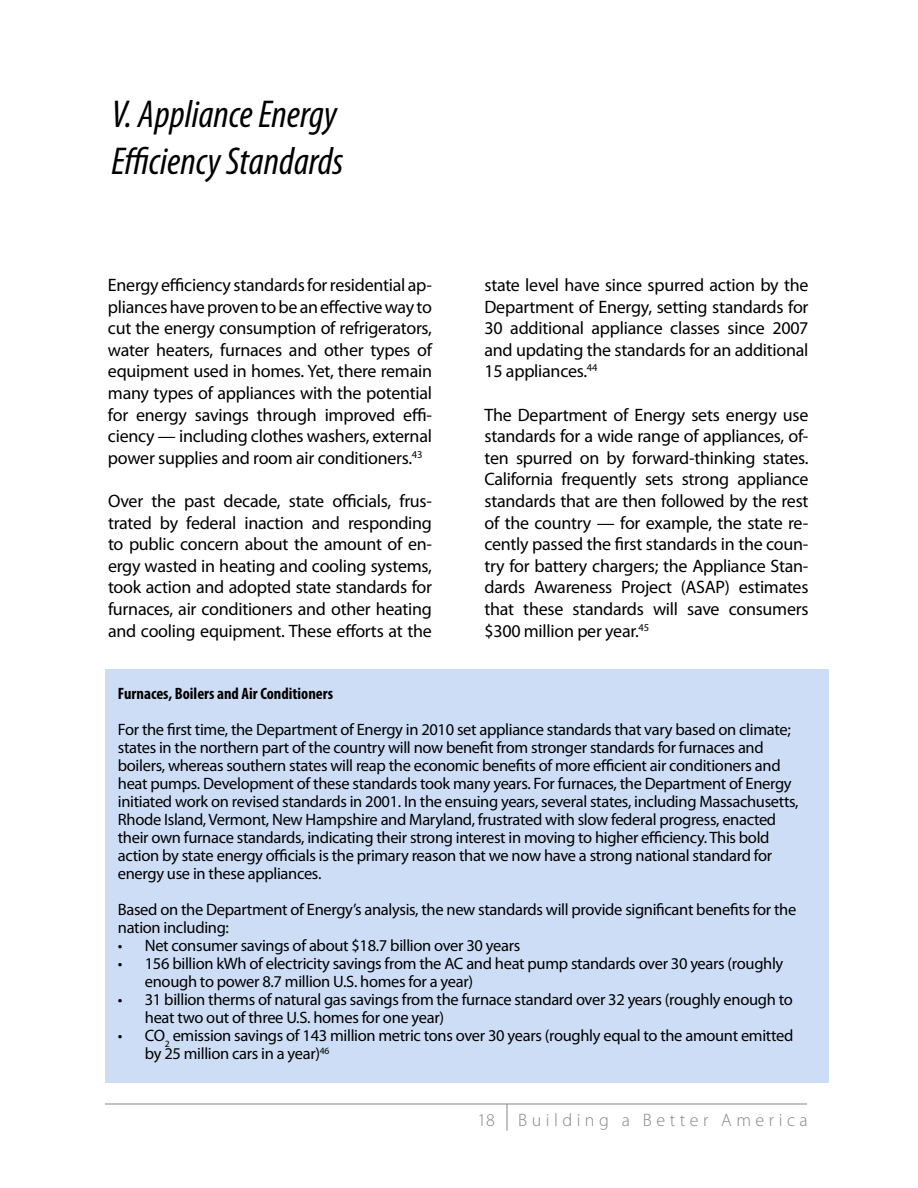
<style>
.page{position:relative;width:918px;height:1188px;background:#fff}
.page>*{position:absolute;margin:0;border:0;box-sizing:border-box;transform-origin:0 0}
.t1{font:italic condensed 39px/46.8px "Myriad Pro";color:#000}
.t2{font:18px/21.6px "Myriad Pro";letter-spacing:-.015em;color:#000;text-align:justify}
.t3{font:300 18px "Myriad Pro";letter-spacing:.25em;color:#848688}
.t4{font:16.5px/18px "Myriad Pro";letter-spacing:-.02em;color:#000}
.t5{font:700 condensed 16.5px "Myriad Pro";color:#000}
</style>
<div class="page">
<hr style="left:105px;top:1104px;width:702px;height:1px;background:#848688">
<svg style="left:507px;top:1104px;width:1px;height:27px"></svg>
<div style="left:105px;top:669px;width:723px;height:413px;background:#cdddf5"></div>
<h1 class="t1" style="left:111px;top:90px;width:234px">V. Appliance Energy<br>Efficiency Standards</h1>
<p class="t2" style="left:108px;top:274px;width:326px">Energy efficiency standards for residential ap&shy;pliances have proven to be an effective way to cut the energy consumption of refrigerators, water heaters, furnaces and other types of equipment used in homes. Yet, there remain many types of appliances with the potential for energy savings through improved effi&shy;ciency — including clothes washers, external power supplies and room air conditioners.<sup>43</sup></p>
<p class="t2" style="left:108px;top:490px;width:325px">Over the past decade, state officials, frus&shy;trated by federal inaction and responding to public concern about the amount of en&shy;ergy wasted in heating and cooling systems, took action and adopted state standards for furnaces, air conditioners and other heating and cooling equipment. These efforts at the</p>
<p class="t2" style="left:485px;top:274px;width:326px">state level have since spurred action by the Department of Energy, setting standards for 30 additional appliance classes since 2007 and updating the standards for an additional 15 appliances.<sup>44</sup></p>
<p class="t2" style="left:484px;top:403px;width:326px">The Department of Energy sets energy use standards for a wide range of appliances, of&shy;ten spurred on by forward-thinking states.<br>California frequently sets strong appliance standards that are then followed by the rest of the country — for example, the state re&shy;cently passed the first standards in the coun&shy;try for battery chargers; the Appliance Stan&shy;dards Awareness Project (ASAP) estimates that these standards will save consumers $300 million per year.<sup>45</sup></p>
<p class="t5" style="left:118px;top:683px;width:217px">Furnaces, Boilers and Air Conditioners</p>
<p class="t4" style="left:118px;top:720px;width:682px">For the first time, the Department of Energy in 2010 set appliance standards that vary based on climate; states in the northern part of the country will now benefit from stronger standards for furnaces and boilers, whereas southern states will reap the economic benefits of more efficient air conditioners and heat pumps. Development of these standards took many years. For furnaces, the Department of Energy initiated work on revised standards in 2001. In the ensuing years, several states, including Massachusetts, Rhode Island, Vermont, New Hampshire and Maryland, frustrated with slow federal progress, enacted their own furnace standards, indicating their strong interest in moving to higher efficiency. This bold action by state energy officials is the primary reason that we now have a strong national standard for energy use in these appliances.</p>
<p class="t4" style="left:118px;top:900px;width:680px">Based on the Department of Energy’s analysis, the new standards will provide significant benefits for the nation including:</p>
<p class="t4" style="left:118px;top:936px;width:404px">• Net consumer savings of about $18.7 billion over 30 years</p>
<p class="t4" style="left:145px;top:954px;width:640px;text-indent:-27px">• 156 billion kWh of electricity savings from the AC and heat pump standards over 30 years (roughly enough to power 8.7 million U.S. homes for a year)</p>
<p class="t4" style="left:145px;top:990px;width:649px;text-indent:-27px">• 31 billion therms of natural gas savings from the furnace standard over 32 years (roughly enough to heat two out of three U.S. homes for one year)</p>
<p class="t4" style="left:145px;top:1026px;width:650px;text-indent:-27px">• CO<sub>2</sub> emission savings of 143 million metric tons over 30 years (roughly equal to the amount emitted by 25 million cars in a year)<sup>46</sup></p>
<p class="t3" style="left:477px;top:1110px;width:19px">18</p>
<p class="t3" style="left:518px;top:1111px;width:291px">Building a Better America</p>
</div>
